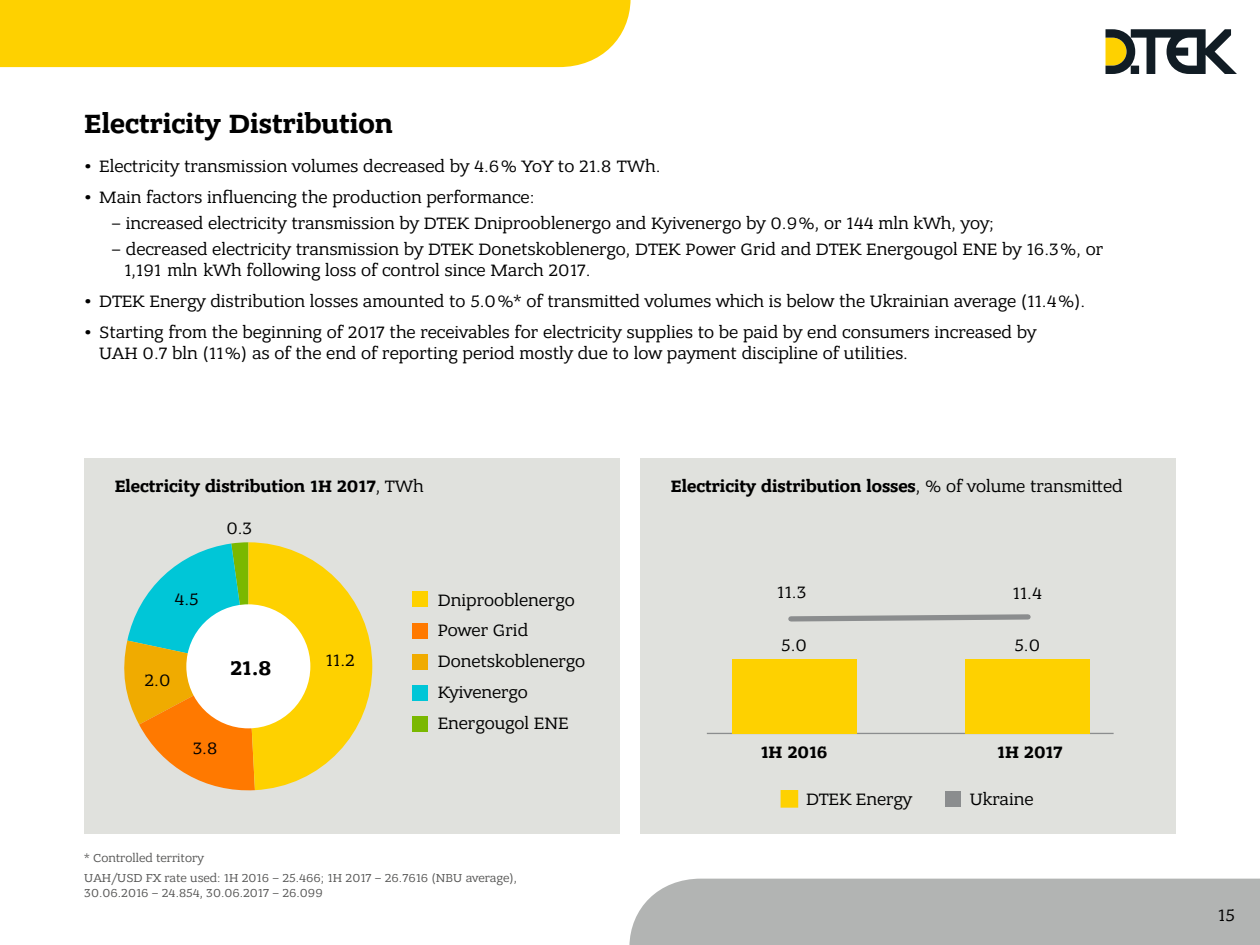
<style>
.page{position:relative;width:1260px;height:945px;background:#fff}
.page>*{position:absolute;margin:0;border:0;box-sizing:border-box;transform-origin:0 0}
.t1{font:700 28px "Bandera Pro";color:#000}
.t2{font:700 21px "Bandera Pro";color:#000}
.t3{font:17.5px/31px "Bandera Pro";color:#000}
.t4{font:700 17.5px "Bandera Pro";color:#000}
.t5{font:12.25px/19.6px "Bandera Pro";color:#575756}
.s1{font-weight:700}
.s2{font-weight:400}
</style>
<div class="page">
<div style="left:629px;top:879px;width:631px;height:66px;background:#b2b4b3"></div>
<svg style="left:1106px;top:29px;width:131px;height:45px"></svg>
<div style="left:0;top:0;width:631px;height:67px;background:#fed100"></div>
<div style="left:84px;top:458px;width:536px;height:375px;background:#e0e1dd"></div>
<div style="left:640px;top:458px;width:536px;height:375px;background:#e0e1dd"></div>
<svg style="left:124px;top:542px;width:248px;height:249px"></svg>
<div style="left:186px;top:604px;width:124px;height:124px;background:#fff;border-radius:50%"></div>
<div style="left:412px;top:623px;width:16px;height:16px;background:#ff7900"></div>
<div style="left:412px;top:716px;width:16px;height:16px;background:#7ab800"></div>
<div style="left:412px;top:685px;width:16px;height:16px;background:#00c6d7"></div>
<div style="left:412px;top:654px;width:16px;height:16px;background:#f0ab00"></div>
<div style="left:412px;top:592px;width:16px;height:15px;background:#fed100"></div>
<svg style="left:788px;top:614px;width:243px;height:8px"></svg>
<div style="left:781px;top:790px;width:17px;height:18px;background:#fed100"></div>
<div style="left:945px;top:791px;width:16px;height:16px;background:#8b8d8e"></div>
<hr style="left:707px;top:733px;width:407px;height:1px;background:#8b8d8e">
<div style="left:732px;top:659px;width:124px;height:74px;background:#fed100"></div>
<div style="left:965px;top:659px;width:124px;height:74px;background:#fed100"></div>
<h1 class="t1" style="left:84px;top:106px;width:310px">Electricity Distribution</h1>
<p class="t3" style="left:84px;top:151px;width:578px"><span class="s1">•</span> Electricity transmission volumes decreased by 4.6% YoY to 21.8 TWh.</p>
<p class="t3" style="left:84px;top:182px;width:452px"><span class="s1">•</span> Main factors influencing the production performance:</p>
<p class="t3" style="left:112px;top:208px;width:884px">– increased electricity transmission by DTEK Dniprooblenergo and Kyivenergo by 0.9%, or 144 mln kWh, yoy;</p>
<p class="t3" style="left:124px;top:239px;width:981px;line-height:21px;text-indent:-12px">– decreased electricity transmission by DTEK Donetskoblenergo, DTEK Power Grid and DTEK Energougol ENE by 16.3%, or<br>1,191 mln kWh following loss of control since March 2017.</p>
<p class="t3" style="left:84px;top:285px;width:1003px"><span class="s1">•</span> DTEK Energy distribution losses amounted to 5.0%* of transmitted volumes which is below the Ukrainian average (11.4%).</p>
<p class="t3" style="left:99px;top:321px;width:939px;line-height:21px;text-indent:-15px"><span class="s1">•</span> Starting from the beginning of 2017 the receivables for electricity supplies to be paid by end consumers increased by<br>UAH 0.7 bln (11%) as of the end of reporting period mostly due to low payment discipline of utilities.</p>
<p class="t4" style="left:115px;top:475px;width:310px">Electricity distribution 1H 2017<span class="s2">, TWh</span></p>
<p class="t3" style="left:226px;top:513px;width:27px">0.3</p>
<p class="t3" style="left:174px;top:583px;width:26px">4.5</p>
<p class="t3" style="left:145px;top:665px;width:27px">2.0</p>
<p class="t2" style="left:231px;top:655px;width:42px">21.8</p>
<p class="t3" style="left:193px;top:733px;width:26px">3.8</p>
<p class="t3" style="left:325px;top:645px;width:31px">11.2</p>
<p class="t3" style="left:438px;top:584px;width:149px">Dniprooblenergo<br>Power Grid<br>Donetskoblenergo<br>Kyivenergo<br>Energougol ENE</p>
<p class="t5" style="left:84px;top:849px;width:434px">* Controlled territory<br>UAH/USD FX rate used: 1H 2016 – 25.466; 1H 2017 – 26.7616 (NBU average),</p>
<p class="t5" style="left:84px;top:883px;width:240px">30.06.2016 – 24.854, 30.06.2017 – 26.099</p>
<p class="t4" style="left:671px;top:475px;width:453px">Electricity distribution losses<span class="s2">, % of volume transmitted</span></p>
<p class="t3" style="left:777px;top:577px;width:31px">11.3</p>
<p class="t3" style="left:1012px;top:578px;width:31px">11.4</p>
<p class="t3" style="left:781px;top:630px;width:27px">5.0</p>
<p class="t3" style="left:1014px;top:630px;width:27px">5.0</p>
<p class="t4" style="left:761px;top:741px;width:68px">1H 2016</p>
<p class="t4" style="left:997px;top:741px;width:67px">1H 2017</p>
<p class="t3" style="left:806px;top:784px;width:108px">DTEK Energy</p>
<p class="t3" style="left:970px;top:784px;width:65px">Ukraine</p>
<p class="t3" style="left:1218px;top:899px;width:18px">15</p>
</div>
